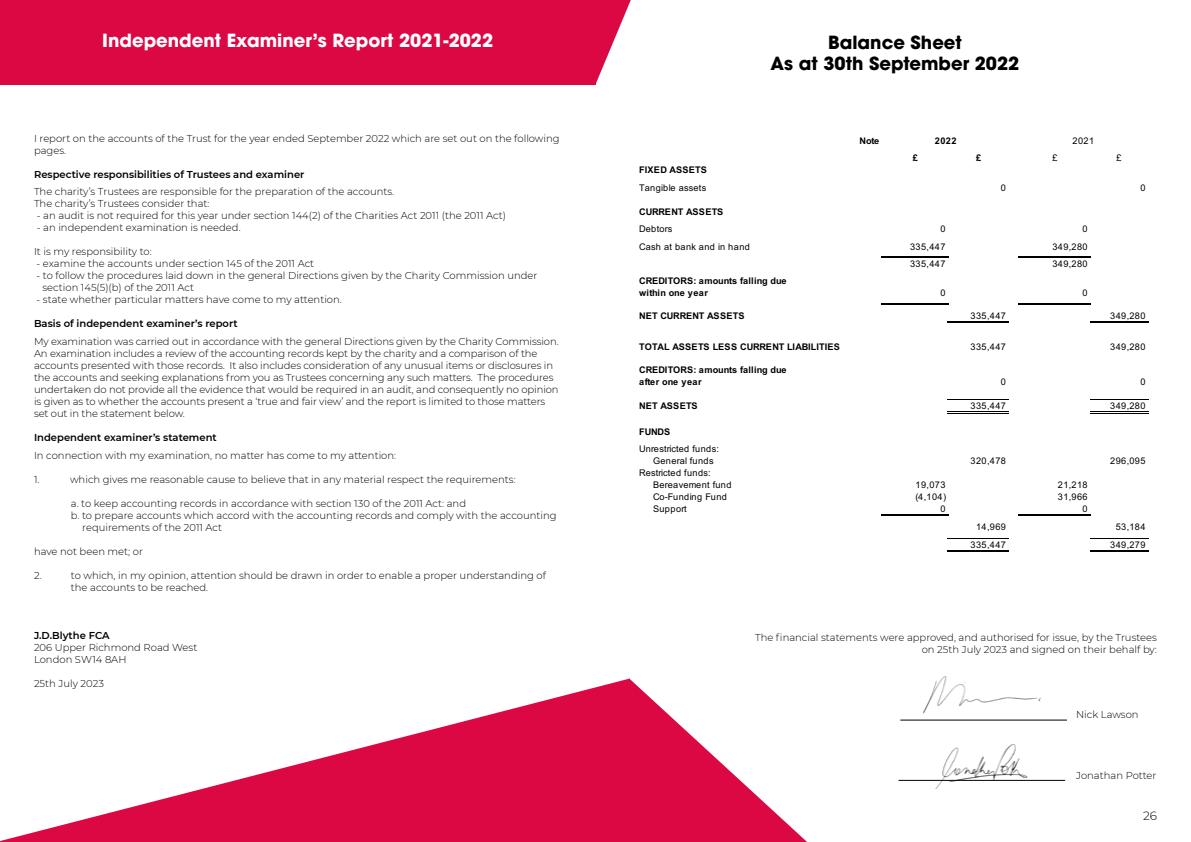
<style>
.page{position:relative;width:1191px;height:842px;background:#fff}
.page>*{position:absolute;margin:0;border:0;box-sizing:border-box;transform-origin:0 0}
.t1{font:700 18px "ITC Avant Garde Pro";color:#fff}
.t2{font:700 18px/21.6px "ITC Avant Garde Pro";color:#000;text-align:center}
.t3{font:300 12px "Montserrat";color:#000}
.t4{font:300 10px/12px "Montserrat";color:#000}
.t5{font:600 10px "Montserrat";color:#000}
.t6{font:9.2px/11.9px "Arial";letter-spacing:.045em;color:#000}
.t7{font:700 9.2px/11.9px "Arial";letter-spacing:-.01em;color:#000}
.t8{font:700 9.2px "Arial";letter-spacing:.035em;color:#000}
</style>
<div class="page">
<img style="left:915px;top:676px;width:136px;height:45px">
<div style="left:0;top:0;width:595px;height:84px;background:#db0844"></div>
<hr style="left:881px;top:256px;width:67px;height:2px;background:#000">
<hr style="left:881px;top:303px;width:67px;height:2px;background:#000">
<hr style="left:947px;top:321px;width:62px;height:2px;background:#000">
<hr style="left:947px;top:399px;width:62px;height:1px;background:#000">
<hr style="left:947px;top:411px;width:62px;height:1px;background:#000">
<hr style="left:947px;top:413px;width:62px;height:1px;background:#000">
<hr style="left:881px;top:514px;width:67px;height:2px;background:#000">
<hr style="left:947px;top:538px;width:62px;height:1px;background:#000">
<hr style="left:947px;top:550px;width:62px;height:1px;background:#000">
<hr style="left:947px;top:551px;width:62px;height:1px;background:#000">
<hr style="left:1018px;top:256px;width:72px;height:2px;background:#000">
<hr style="left:1018px;top:303px;width:72px;height:2px;background:#000">
<hr style="left:1090px;top:321px;width:58px;height:2px;background:#000">
<hr style="left:1090px;top:399px;width:58px;height:1px;background:#000">
<hr style="left:1090px;top:411px;width:58px;height:1px;background:#000">
<hr style="left:1090px;top:413px;width:58px;height:1px;background:#000">
<hr style="left:1018px;top:514px;width:72px;height:2px;background:#000">
<hr style="left:1090px;top:538px;width:58px;height:1px;background:#000">
<hr style="left:1090px;top:550px;width:58px;height:1px;background:#000">
<hr style="left:1090px;top:551px;width:58px;height:1px;background:#000">
<svg style="left:630px;top:679px;width:177px;height:163px"></svg>
<svg style="left:0;top:678px;width:630px;height:164px"></svg>
<hr style="left:900px;top:719px;width:167px;height:1px;background:#000">
<hr style="left:898px;top:780px;width:167px;height:1px;background:#000">
<img style="left:915px;top:744px;width:136px;height:45px">
<svg style="left:560px;top:0;width:71px;height:85px"></svg>
<h1 class="t1" style="left:102px;top:28px;width:392px">Independent Examiner’s Report 2021-2022</h1>
<h1 class="t2" style="left:770px;top:31px;width:250px">Balance Sheet<br>As at 30th September 2022</h1>
<p class="t4" style="left:34px;top:132px;width:527px">I report on the accounts of the Trust for the year ended September 2022 which are set out on the following</p>
<p class="t7" style="left:934px;top:135px;width:23px">2022</p>
<p class="t6" style="left:1072px;top:135px;width:23px">2021</p>
<p class="t4" style="left:34px;top:144px;width:34px">pages.</p>
<p class="t5" style="left:34px;top:167px;width:272px">Respective responsibilities of Trustees and examiner</p>
<p class="t4" style="left:34px;top:185px;width:362px">The charity’s Trustees are responsible for the preparation of the accounts.<br>The charity’s Trustees consider that:</p>
<p class="t4" style="left:37px;top:209px;width:470px">- an audit is not required for this year under section 144(2) of the Charities Act 2011 (the 2011 Act)</p>
<p class="t4" style="left:37px;top:221px;width:205px">- an independent examination is needed.</p>
<p class="t4" style="left:34px;top:245px;width:119px">It is my responsibility to:</p>
<p class="t4" style="left:37px;top:257px;width:279px">- examine the accounts under section 145 of the 2011 Act</p>
<p class="t4" style="left:43px;top:269px;width:496px;text-indent:-6px">- to follow the procedures laid down in the general Directions given by the Charity Commission under section 145(5)(b) of the 2011 Act</p>
<p class="t4" style="left:37px;top:293px;width:307px">- state whether particular matters have come to my attention.</p>
<p class="t5" style="left:34px;top:317px;width:205px">Basis of independent examiner’s report</p>
<p class="t4" style="left:34px;top:335px;width:526px">My examination was carried out in accordance with the general Directions given by the Charity Commission.<br>An examination includes a review of the accounting records kept by the charity and a comparison of the accounts presented with those records. It also includes consideration of any unusual items or disclosures in the accounts and seeking explanations from you as Trustees concerning any such matters. The procedures undertaken do not provide all the evidence that would be required in an audit, and consequently no opinion is given as to whether the accounts present a ‘true and fair view’ and the report is limited to those matters set out in the statement below.</p>
<p class="t5" style="left:34px;top:430px;width:184px">Independent examiner’s statement</p>
<p class="t4" style="left:34px;top:449px;width:364px">In connection with my examination, no matter has come to my attention:</p>
<p class="t4" style="left:34px;top:473px;width:7px">1.</p>
<p class="t4" style="left:70px;top:473px;width:447px">which gives me reasonable cause to believe that in any material respect the requirements:</p>
<p class="t4" style="left:71px;top:497px;width:397px">a. to keep accounting records in accordance with section 130 of the 2011 Act: and</p>
<p class="t4" style="left:71px;top:509px;width:487px">b. to prepare accounts which accord with the accounting records and comply with the accounting</p>
<p class="t4" style="left:82px;top:521px;width:141px">requirements of the 2011 Act</p>
<p class="t4" style="left:34px;top:545px;width:110px">have not been met; or</p>
<p class="t4" style="left:34px;top:569px;width:9px">2.</p>
<p class="t4" style="left:71px;top:569px;width:476px">to which, in my opinion, attention should be drawn in order to enable a proper understanding of the accounts to be reached.</p>
<p class="t7" style="left:859px;top:135px;width:21px">Note</p>
<p class="t7" style="left:912px;top:152px;width:7px">£</p>
<p class="t7" style="left:976px;top:152px;width:7px">£</p>
<p class="t6" style="left:1052px;top:152px;width:7px">£</p>
<p class="t6" style="left:1116px;top:152px;width:7px">£</p>
<p class="t8" style="left:639px;top:164px;width:69px">FIXED ASSETS</p>
<p class="t6" style="left:639px;top:182px;width:68px">Tangible assets</p>
<p class="t6" style="left:1001px;top:182px;width:7px">0</p>
<p class="t6" style="left:1140px;top:182px;width:7px">0</p>
<p class="t7" style="left:639px;top:206px;width:86px">CURRENT ASSETS</p>
<p class="t6" style="left:639px;top:223px;width:35px">Debtors</p>
<p class="t6" style="left:940px;top:223px;width:7px">0</p>
<p class="t6" style="left:1082px;top:223px;width:7px">0</p>
<p class="t6" style="left:639px;top:240px;width:112px">Cash at bank and in hand</p>
<p class="t6" style="left:910px;top:240px;width:37px">335,447</p>
<p class="t6" style="left:1052px;top:240px;width:37px">349,280</p>
<p class="t6" style="left:910px;top:258px;width:37px">335,447</p>
<p class="t6" style="left:1052px;top:258px;width:37px">349,280</p>
<p class="t7" style="left:639px;top:275px;width:149px">CREDITORS: amounts falling due within one year</p>
<p class="t6" style="left:940px;top:287px;width:7px">0</p>
<p class="t6" style="left:1082px;top:287px;width:7px">0</p>
<p class="t7" style="left:639px;top:310px;width:107px">NET CURRENT ASSETS</p>
<p class="t6" style="left:970px;top:310px;width:37px">335,447</p>
<p class="t6" style="left:1110px;top:310px;width:37px">349,280</p>
<p class="t7" style="left:639px;top:340px;width:202px">TOTAL ASSETS LESS CURRENT LIABILITIES</p>
<p class="t6" style="left:970px;top:340px;width:37px">335,447</p>
<p class="t6" style="left:1110px;top:340px;width:37px">349,280</p>
<p class="t7" style="left:639px;top:364px;width:149px">CREDITORS: amounts falling due after one year</p>
<p class="t6" style="left:1001px;top:376px;width:7px">0</p>
<p class="t6" style="left:1140px;top:376px;width:7px">0</p>
<p class="t8" style="left:639px;top:399px;width:60px">NET ASSETS</p>
<p class="t6" style="left:970px;top:400px;width:37px">335,447</p>
<p class="t6" style="left:1110px;top:400px;width:37px">349,280</p>
<p class="t7" style="left:639px;top:426px;width:32px">FUNDS</p>
<p class="t6" style="left:653px;top:443px;width:67px;text-indent:-14px">Unrestricted funds:<br>General funds</p>
<p class="t6" style="left:970px;top:455px;width:37px">320,478</p>
<p class="t6" style="left:1110px;top:455px;width:37px">296,095</p>
<p class="t6" style="left:653px;top:467px;width:80px;text-indent:-14px">Restricted funds:<br>Bereavement fund</p>
<p class="t6" style="left:915px;top:479px;width:31px">19,073</p>
<p class="t6" style="left:1057px;top:479px;width:31px">21,218</p>
<p class="t6" style="left:653px;top:491px;width:75px">Co-Funding Fund</p>
<p class="t6" style="left:915px;top:491px;width:32px">(4,104)</p>
<p class="t6" style="left:1057px;top:491px;width:31px">31,966</p>
<p class="t6" style="left:653px;top:503px;width:35px">Support</p>
<p class="t6" style="left:940px;top:503px;width:7px">0</p>
<p class="t6" style="left:1082px;top:503px;width:7px">0</p>
<p class="t6" style="left:976px;top:521px;width:31px">14,969</p>
<p class="t6" style="left:1115px;top:521px;width:31px">53,184</p>
<p class="t6" style="left:970px;top:538px;width:37px">335,447</p>
<p class="t6" style="left:1110px;top:538px;width:37px">349,279</p>
<p class="t5" style="left:34px;top:628px;width:77px">J.D.Blythe FCA</p>
<p class="t4" style="left:34px;top:641px;width:165px">206 Upper Richmond Road West<br>London SW14 8AH</p>
<p class="t4" style="left:34px;top:677px;width:71px">25th July 2023</p>
<p class="t4" style="left:755px;top:631px;width:403px;text-align:right">The financial statements were approved, and authorised for issue, by the Trustees on 25th July 2023 and signed on their behalf by:</p>
<p class="t4" style="left:1076px;top:708px;width:64px">Nick Lawson</p>
<p class="t4" style="left:1076px;top:769px;width:82px">Jonathan Potter</p>
<p class="t3" style="left:1143px;top:807px;width:15px">26</p>
</div>
